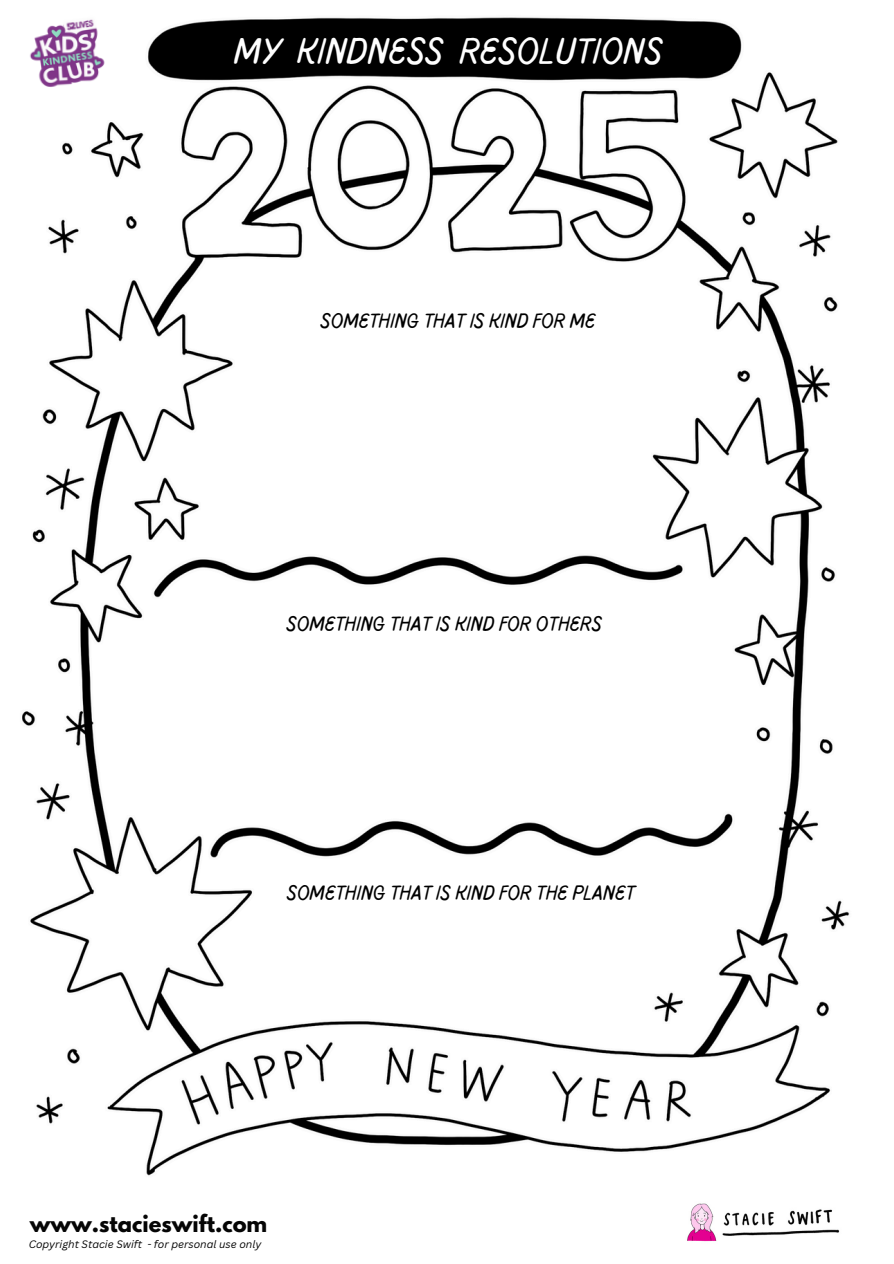
<style>
.page{position:relative;width:894px;height:1264px;background:#fff}
.page>*{position:absolute;margin:0;border:0;box-sizing:border-box;transform-origin:0 0}
.t1{font:100 37.5px "Pluma";color:#fefefe}
.t2{font:100 21px "Pluma";color:#000}
.t3{font:700 21px "League Spartan";color:#050505}
.t4{font:italic 10.5px "Canva Sans";color:#050505}
</style>
<div class="page">
<img style="left:22px;top:17px;width:828px;height:1159px">
<img style="left:27px;top:17px;width:80px;height:75px">
<img style="left:687px;top:1203px;width:153px;height:39px">
<h1 class="t1" style="left:234px;top:34px;width:430px">MY KINDNESS RESOLUTIONS</h1>
<h2 class="t2" style="left:321px;top:311px;width:276px">SOMETHING THAT IS KIND FOR ME</h2>
<h2 class="t2" style="left:287px;top:614px;width:317px">SOMETHING THAT IS KIND FOR OTHERS</h2>
<h2 class="t2" style="left:287px;top:883px;width:349px">SOMETHING THAT IS KIND FOR THE PLANET</h2>
<p class="t3" style="left:30px;top:1212px;width:239px">www.stacieswift.com</p>
<p class="t4" style="left:29px;top:1236px;width:234px">Copyright Stacie Swift - for personal use only</p>
</div>
